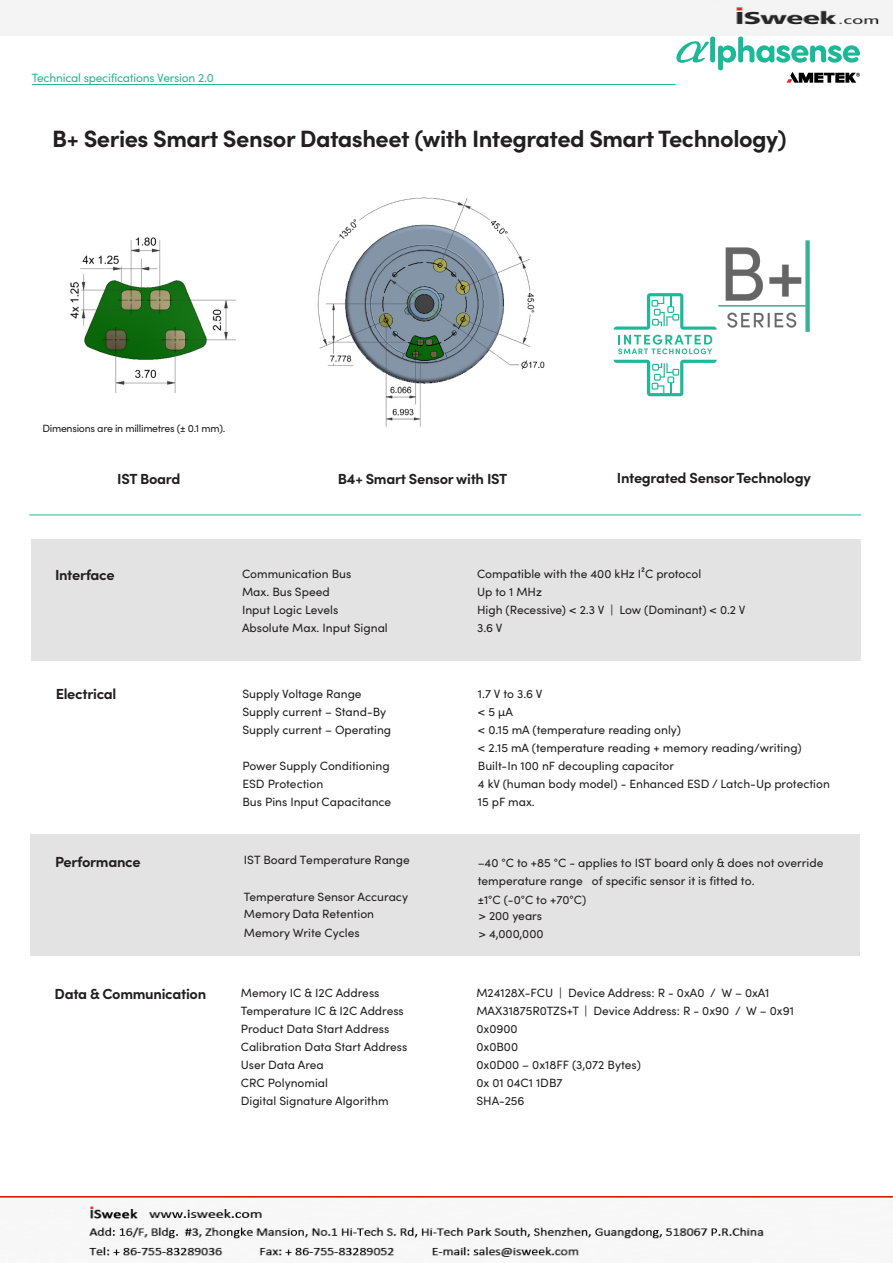
<style>
.page{position:relative;width:893px;height:1263px;background:#fff}
.page>*{position:absolute;margin:0;border:0;box-sizing:border-box;transform-origin:0 0}
.t1{font:700 23.55px "Sofia Pro";letter-spacing:-.02em;color:#231f20}
.t2{font:700 14.55px "Sofia Pro";letter-spacing:-.02em;color:#231f20}
.t3{font:12px/18px "Sofia Pro";color:#231f20}
.t4{font:12px "Sofia Pro";letter-spacing:-.02em;color:#24b894}
.t5{font:10.5px "Sofia Pro";letter-spacing:-.025em;color:#231f20}
</style>
<div class="page">
<hr style="left:29px;top:515px;width:832px;height:1px;background:#24b894">
<hr style="left:32px;top:84px;width:644px;height:1px;background:#24b894">
<svg style="left:676px;top:41px;width:33px;height:22px"></svg>
<div style="left:710px;top:36px;width:5px;height:26px;background:#1cb998;border-radius:2px"></div>
<svg style="left:718px;top:36px;width:142px;height:47px"></svg>
<div style="left:31px;top:539px;width:829px;height:122px;background:#e3e3e3"></div>
<div style="left:31px;top:834px;width:829px;height:121px;background:#e3e3e3"></div>
<img style="left:70px;top:237px;width:166px;height:156px">
<img style="left:317px;top:197px;width:228px;height:230px">
<svg style="left:614px;top:293px;width:103px;height:103px"></svg>
<img style="left:715px;top:240px;width:95px;height:95px">
<img style="left:0;top:1196px;width:892px;height:61px">
<div style="left:0;top:0;width:893px;height:35px;background:#f4f4f4"></div>
<p class="t4" style="left:32px;top:69px;width:183px">Technical specifications Version 2.0</p>
<p class="t1" style="left:52px;top:121px;width:736px">B+ Series Smart Sensor Datasheet (with Integrated Smart Technology)</p>
<p class="t5" style="left:43px;top:420px;width:184px">Dimensions are in millimetres (± 0.1 mm).</p>
<p class="t2" style="left:117px;top:468px;width:65px">IST Board</p>
<p class="t2" style="left:338px;top:468px;width:171px">B4+ Smart Sensor with IST</p>
<p class="t2" style="left:617px;top:467px;width:195px">Integrated Sensor Technology</p>
<p class="t2" style="left:55px;top:564px;width:61px">Interface</p>
<p class="t3" style="left:242px;top:564px;width:111px">Communication Bus<br>Max. Bus Speed</p>
<p class="t3" style="left:242px;top:600px;width:147px">Input Logic Levels<br>Absolute Max. Input Signal</p>
<p class="t3" style="left:477px;top:564px;width:226px">Compatible with the 400 kHz I²C protocol</p>
<p class="t3" style="left:477px;top:582px;width:66px">Up to 1 MHz</p>
<p class="t3" style="left:477px;top:600px;width:270px">High (Recessive) &lt; 2.3 V | Low (Dominant) &lt; 0.2 V</p>
<p class="t3" style="left:477px;top:618px;width:27px">3.6 V</p>
<p class="t2" style="left:56px;top:683px;width:62px">Electrical</p>
<p class="t3" style="left:242px;top:684px;width:150px">Supply Voltage Range<br>Supply current – Stand-By<br>Supply current – Operating</p>
<p class="t3" style="left:242px;top:756px;width:150px">Power Supply Conditioning<br>ESD Protection<br>Bus Pins Input Capacitance</p>
<p class="t3" style="left:478px;top:684px;width:354px">1.7 V to 3.6 V<br>&lt; 5 μA<br>&lt; 0.15 mA (temperature reading only)<br>&lt; 2.15 mA (temperature reading + memory reading/writing)<br>Built-In 100 nF decoupling capacitor<br>4 kV (human body model) - Enhanced ESD / Latch-Up protection<br>15 pF max.</p>
<p class="t2" style="left:55px;top:850px;width:87px">Performance</p>
<p class="t3" style="left:244px;top:851px;width:167px">IST Board Temperature Range</p>
<p class="t3" style="left:244px;top:888px;width:166px;line-height:17.1px">Temperature Sensor Accuracy<br>Memory Data Retention</p>
<p class="t3" style="left:244px;top:923px;width:117px">Memory Write Cycles</p>
<p class="t3" style="left:478px;top:853px;width:347px;line-height:18.6px">–40 °C to +85 °C - applies to IST board only &amp; does not override temperature range of specific sensor it is fitted to.<br>±1°C (-0°C to +70°C)</p>
<p class="t3" style="left:478px;top:906px;width:67px">&gt; 200 years &gt; 4,000,000</p>
<p class="t2" style="left:55px;top:982px;width:153px">Data &amp; Communication</p>
<p class="t3" style="left:241px;top:983px;width:168px">Memory IC &amp; I2C Address<br>Temperature IC &amp; I2C Address<br>Product Data Start Address<br>Calibration Data Start Address<br>User Data Area<br>CRC Polynomial<br>Digital Signature Algorithm</p>
<p class="t3" style="left:476px;top:983px;width:319px">M24128X-FCU | Device Address: R - 0xA0 / W – 0xA1<br>MAX31875R0TZS+T | Device Address: R - 0x90 / W – 0x91<br>0x0900<br>0x0B00<br>0x0D00 – 0x18FF (3,072 Bytes)<br>0x 01 04C1 1DB7<br>SHA-256</p>
</div>
